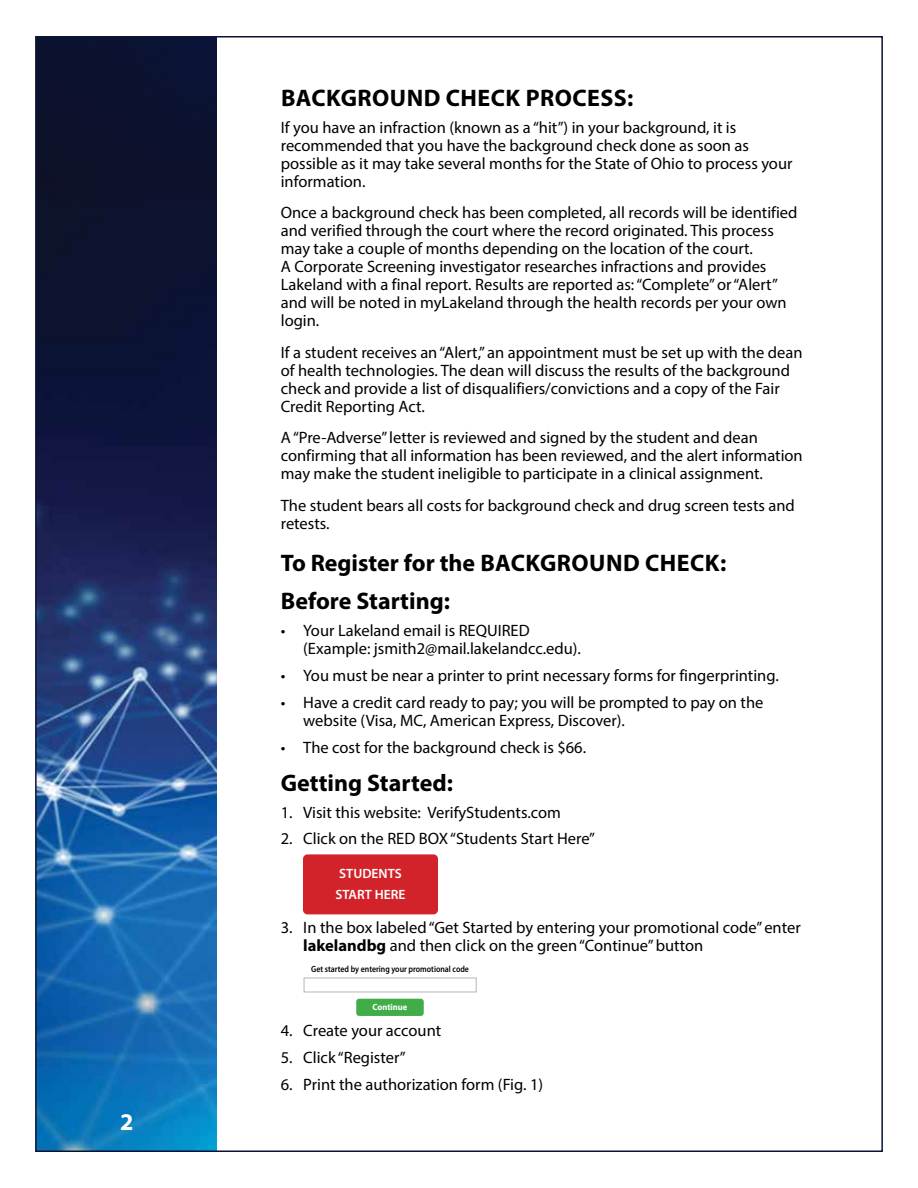
<style>
.page{position:relative;width:918px;height:1188px;background:#fff}
.page>*{position:absolute;margin:0;border:0;box-sizing:border-box;transform-origin:0 0}
.t1{font:700 24px/37.8px "Myriad Pro";color:#000}
.t2{font:700 24px "Myriad Pro";letter-spacing:.02em;color:#000}
.t3{font:700 24px "Myriad Pro";color:#fff}
.t4{font:16.5px/18px "Myriad Pro";color:#000}
.t5{font:600 13.5px/21px "Myriad Pro";color:#fff}
.t6{font:600 9px "Myriad Pro";color:#000;scale:.87 1}
.t7{font:700 9px "Myriad Pro";color:#fff;scale:.95 1}
.s1{font-weight:700}
</style>
<div class="page">
<img style="left:38px;top:199px;width:179px;height:950px">
<div style="left:38px;top:39px;width:179px;height:160px;background:#0c122e"></div>
<div style="left:303px;top:854px;width:135px;height:60px;background:#d2232a;border-radius:4px"></div>
<div style="left:303px;top:977px;width:174px;height:16px;border:1px solid #bcbec0"></div>
<div style="left:356px;top:999px;width:68px;height:17px;background:#41ad49;border-radius:3px"></div>
<h1 class="t3" style="left:120px;top:1107px;width:15px">2</h1>
<h1 class="t2" style="left:281px;top:82px;width:354px">BACKGROUND CHECK PROCESS:</h1>
<p class="t4" style="left:281px;top:118px;width:513px">If you have an infraction (known as a “hit”) in your background, it is recommended that you have the background check done as soon as possible as it may take several months for the State of Ohio to process your information.</p>
<p class="t4" style="left:281px;top:203px;width:518px">Once a background check has been completed, all records will be identified and verified through the court where the record originated. This process may take a couple of months depending on the location of the court.<br>A Corporate Screening investigator researches infractions and provides Lakeland with a final report. Results are reported as: “Complete” or “Alert” and will be noted in myLakeland through the health records per your own login.</p>
<p class="t4" style="left:281px;top:343px;width:523px">If a student receives an “Alert,” an appointment must be set up with the dean of health technologies. The dean will discuss the results of the background check and provide a list of disqualifiers/convictions and a copy of the Fair Credit Reporting Act.</p>
<p class="t4" style="left:281px;top:428px;width:524px">A “Pre-Adverse” letter is reviewed and signed by the student and dean confirming that all information has been reviewed, and the alert information may make the student ineligible to participate in a clinical assignment.</p>
<p class="t4" style="left:281px;top:496px;width:516px">The student bears all costs for background check and drug screen tests and retests.</p>
<h1 class="t1" style="left:281px;top:543px;width:447px">To Register for the BACKGROUND CHECK:<br>Before Starting:</h1>
<p class="t4" style="left:303px;top:621px;width:279px;text-indent:-23px">• Your Lakeland email is REQUIRED (Example: jsmith2@mail.lakelandcc.edu).</p>
<p class="t4" style="left:281px;top:666px;width:500px">• You must be near a printer to print necessary forms for fingerprinting.</p>
<p class="t4" style="left:303px;top:693px;width:462px;text-indent:-23px">• Have a credit card ready to pay; you will be prompted to pay on the website (Visa, MC, American Express, Discover).</p>
<p class="t4" style="left:281px;top:738px;width:307px">• The cost for the background check is $66.</p>
<h1 class="t1" style="left:281px;top:763px;width:174px">Getting Started:</h1>
<p class="t4" style="left:281px;top:803px;width:282px">1. Visit this website: VerifyStudents.com</p>
<p class="t4" style="left:281px;top:830px;width:316px">2. Click on the RED BOX “Students Start Here”</p>
<p class="t5" style="left:336px;top:863px;width:71px">STUDENTS<br>START HERE</p>
<p class="t4" style="left:303px;top:918px;width:499px;text-indent:-23px">3. In the box labeled “Get Started by entering your promotional code” enter <span class="s1">lakelandbg</span> and then click on the green “Continue” button</p>
<p class="t6" style="left:311px;top:964px;width:183px">Get started by entering your promotional code</p>
<p class="t7" style="left:373px;top:1001px;width:38px">Continue</p>
<p class="t4" style="left:281px;top:1022px;width:162px">4. Create your account</p>
<p class="t4" style="left:281px;top:1049px;width:127px">5. Click “Register”</p>
<p class="t4" style="left:281px;top:1076px;width:264px">6. Print the authorization form (Fig. 1)</p>
</div>
